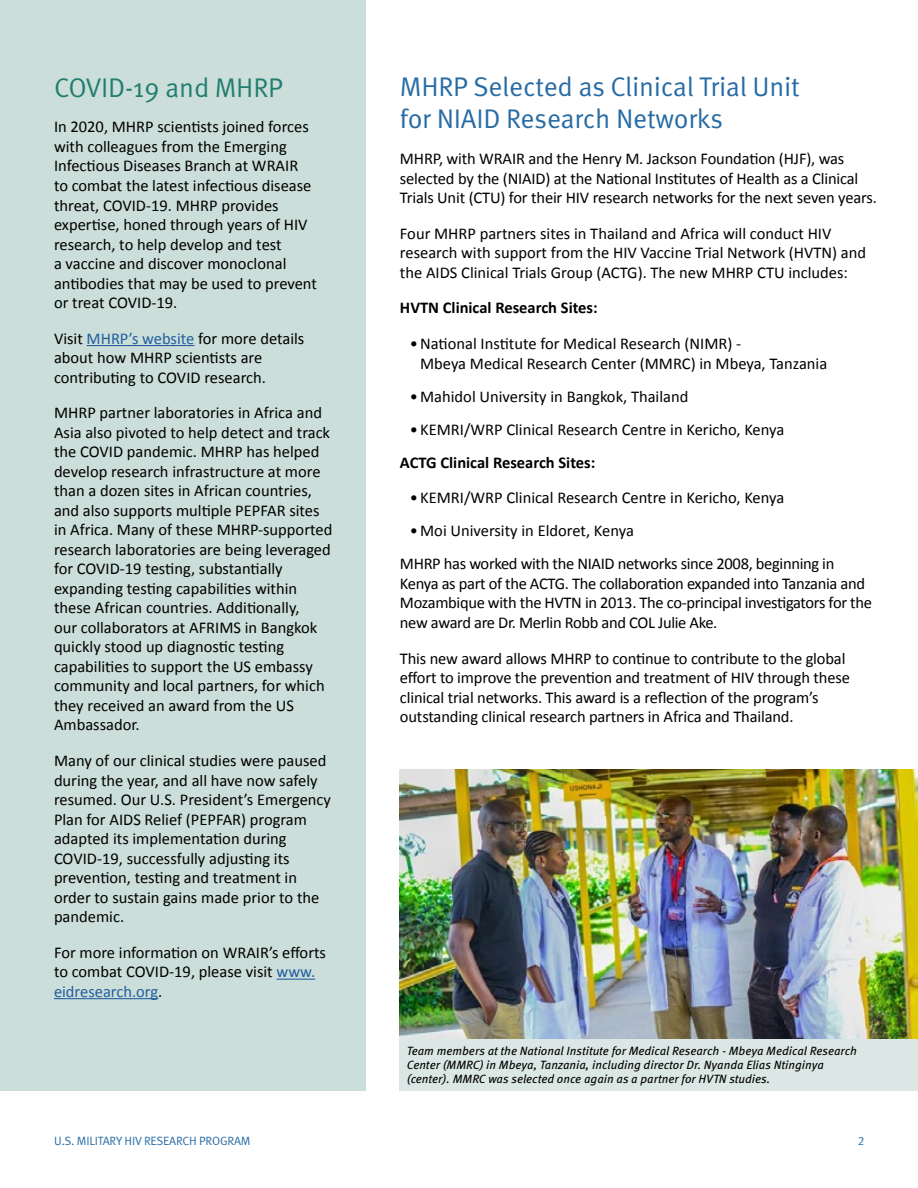
<style>
.page{position:relative;width:918px;height:1188px;background:#fff}
.page>*{position:absolute;margin:0;border:0;box-sizing:border-box;transform-origin:0 0}
.t1{font:27px/32.4px "Meta Pro Norm";letter-spacing:-.01em;color:#276ba5}
.t2{font:27px "Meta Pro Norm";letter-spacing:-.01em;color:#227e70}
.t3{font:16.5px/19.5px "Calibri";color:#000}
.t4{font:16.5px/19.5px "Calibri";letter-spacing:-.02em;color:#000}
.t5{font:700 16.5px "Calibri";color:#000}
.t6{font:italic 12px/14.4px "Meta Pro";color:#000}
.t7{font:12px "Meta Pro Norm";letter-spacing:-.015em;color:#276ba5}
.s1{color:#215e9e}
</style>
<div class="page">
<div style="left:0;top:0;width:365px;height:1091px;background:#ccdeda"></div>
<hr style="left:87px;top:345px;width:107px;height:1px;background:#215e9e">
<hr style="left:277px;top:979px;width:38px;height:1px;background:#215e9e">
<hr style="left:54px;top:998px;width:104px;height:1px;background:#215e9e">
<img style="left:400px;top:770px;width:518px;height:269px">
<div style="left:400px;top:1039px;width:518px;height:51px;background:#dae7e4"></div>
<h1 class="t2" style="left:54px;top:67px;width:230px">COVID-19 and MHRP</h1>
<p class="t3" style="left:54px;top:117px;width:265px">In 2020, MHRP scientists joined forces with colleagues from the Emerging Infectious Diseases Branch at WRAIR<br>to combat the latest infectious disease threat, COVID-19. MHRP provides expertise, honed through years of HIV research, to help develop and test<br>a vaccine and discover monoclonal antibodies that may be used to prevent or treat COVID-19.</p>
<p class="t3" style="left:54px;top:328px;width:252px">Visit <span class="s1">MHRP’s website</span> for more details about how MHRP scientists are contributing to COVID research.</p>
<p class="t3" style="left:54px;top:403px;width:280px">MHRP partner laboratories in Africa and Asia also pivoted to help detect and track the COVID pandemic. MHRP has helped develop research infrastructure at more than a dozen sites in African countries, and also supports multiple PEPFAR sites in Africa. Many of these MHRP-supported research laboratories are being leveraged for COVID-19 testing, substantially expanding testing capabilities within these African countries. Additionally,<br>our collaborators at AFRIMS in Bangkok quickly stood up diagnostic testing capabilities to support the US embassy community and local partners, for which they received an award from the US Ambassador.</p>
<p class="t3" style="left:54px;top:751px;width:279px">Many of our clinical studies were paused during the year, and all have now safely resumed. Our U.S. President’s Emergency Plan for AIDS Relief (PEPFAR) program adapted its implementation during COVID-19, successfully adjusting its prevention, testing and treatment in order to sustain gains made prior to the pandemic.</p>
<p class="t3" style="left:54px;top:942px;width:274px">For more information on WRAIR’s efforts to combat COVID-19, please visit <span class="s1">www. eidresearch.org</span>.</p>
<h1 class="t1" style="left:400px;top:69px;width:401px">MHRP Selected as Clinical Trial Unit for NIAID Research Networks</h1>
<p class="t3" style="left:400px;top:148px;width:478px">MHRP, with WRAIR and the Henry M. Jackson Foundation (HJF), was selected by the (NIAID) at the National Institutes of Health as a Clinical<br>Trials Unit (CTU) for their HIV research networks for the next seven years.</p>
<p class="t3" style="left:400px;top:223px;width:468px">Four MHRP partners sites in Thailand and Africa will conduct HIV research with support from the HIV Vaccine Trial Network (HVTN) and the AIDS Clinical Trials Group (ACTG). The new MHRP CTU includes:</p>
<p class="t5" style="left:400px;top:296px;width:199px">HVTN Clinical Research Sites:</p>
<p class="t3" style="left:420px;top:333px;width:409px;text-indent:-10px">•National Institute for Medical Research (NIMR) -<br>Mbeya Medical Research Center (MMRC) in Mbeya, Tanzania</p>
<p class="t3" style="left:410px;top:386px;width:280px">•Mahidol University in Bangkok, Thailand</p>
<p class="t3" style="left:410px;top:419px;width:376px">• KEMRI/WRP Clinical Research Centre in Kericho, Kenya</p>
<p class="t5" style="left:400px;top:450px;width:197px">ACTG Clinical Research Sites:</p>
<p class="t3" style="left:410px;top:488px;width:376px">• KEMRI/WRP Clinical Research Centre in Kericho, Kenya</p>
<p class="t4" style="left:400px;top:514px;width:436px;line-height:33px;text-indent:10px">•Moi University in Eldoret, Kenya<br>MHRP has worked with the NIAID networks since 2008, beginning in</p>
<p class="t4" style="left:400px;top:573px;width:473px">Kenya as part of the ACTG. The collaboration expanded into Tanzania and<br>Mozambique with the HVTN in 2013. The co-principal investigators for the new award are Dr. Merlin Robb and COL Julie Ake.</p>
<p class="t3" style="left:400px;top:648px;width:451px">This new award allows MHRP to continue to contribute to the global effort to improve the prevention and treatment of HIV through these clinical trial networks. This award is a reflection of the program’s outstanding clinical research partners in Africa and Thailand.</p>
<p class="t6" style="left:407px;top:1043px;width:452px">Team members at the National Institute for Medical Research - Mbeya Medical Research<br>Center (MMRC) in Mbeya, Tanzania, including director Dr. Nyanda Elias Ntinginya (center). MMRC was selected once again as a partner for HVTN studies.</p>
<p class="t7" style="left:54px;top:1132px;width:198px">U.S. MILITARY HIV RESEARCH PROGRAM</p>
<p class="t7" style="left:858px;top:1132px;width:8px">2</p>
</div>
